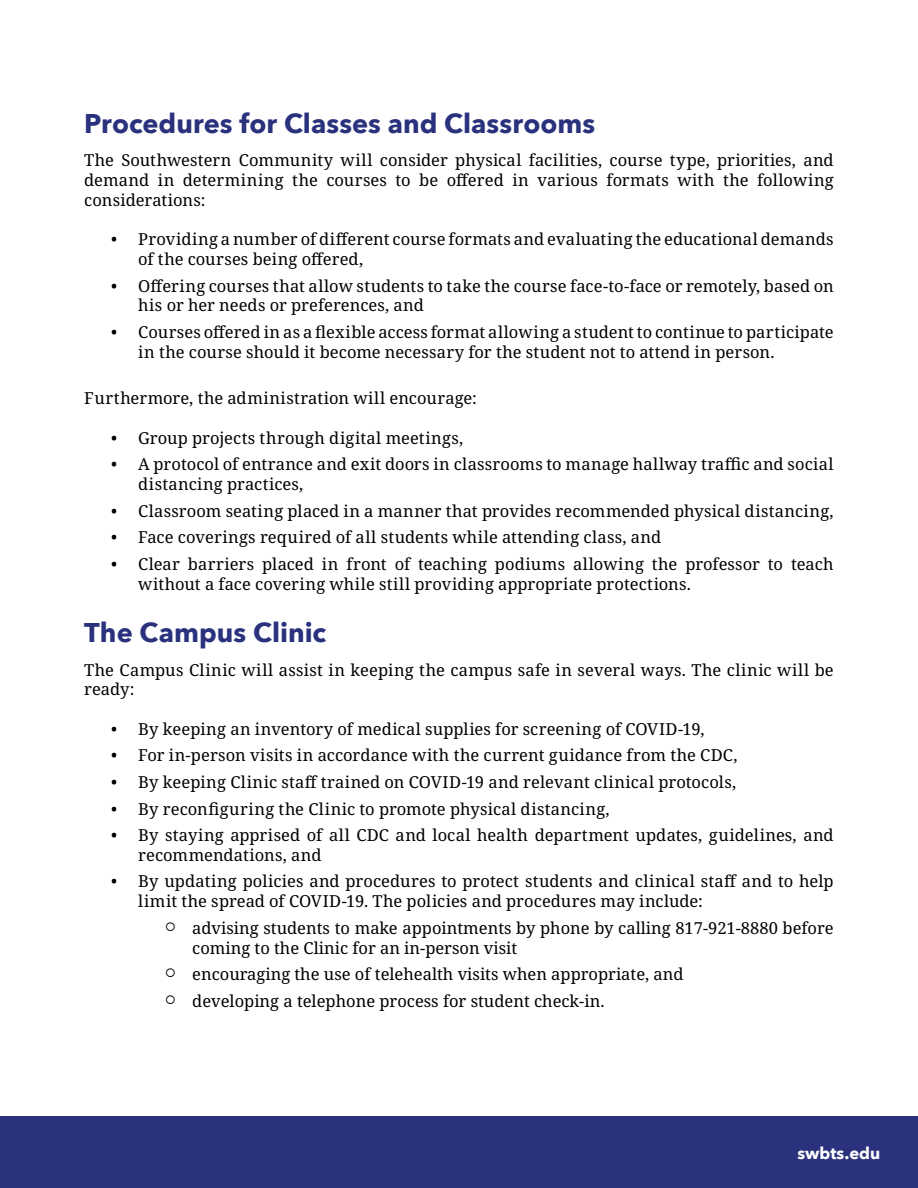
<style>
.page{position:relative;width:918px;height:1188px;background:#fff}
.page>*{position:absolute;margin:0;border:0;box-sizing:border-box;transform-origin:0 0}
.t1{font:700 27px "Avenir Next";color:#2a317d}
.t2{font:16.5px/19.8px "Noto Serif";letter-spacing:.005em;color:#000}
.t3{font:700 16.5px "Avenir Next";color:#fff}
</style>
<div class="page">
<div style="left:0;top:1117px;width:918px;height:71px;background:#2a317d"></div>
<h1 class="t1" style="left:84px;top:100px;width:512px">Procedures for Classes and Classrooms</h1>
<p class="t2" style="left:84px;top:151px;width:751px;text-align:justify">The Southwestern Community will consider physical facilities, course type, priorities, and demand in determining the courses to be offered in various formats with the following considerations:</p>
<p class="t2" style="left:138px;top:230px;width:697px;text-indent:-27px">• Providing a number of different course formats and evaluating the educational demands of the courses being offered,</p>
<p class="t2" style="left:138px;top:276px;width:697px;text-indent:-27px">• Offering courses that allow students to take the course face-to-face or remotely, based on his or her needs or preferences, and</p>
<p class="t2" style="left:138px;top:323px;width:697px;text-indent:-27px">• Courses offered in as a flexible access format allowing a student to continue to participate in the course should it become necessary for the student not to attend in person.</p>
<p class="t2" style="left:84px;top:389px;width:394px">Furthermore, the administration will encourage:</p>
<p class="t2" style="left:111px;top:428px;width:353px">• Group projects through digital meetings,</p>
<p class="t2" style="left:138px;top:455px;width:697px;text-indent:-27px">• A protocol of entrance and exit doors in classrooms to manage hallway traffic and social distancing practices,</p>
<p class="t2" style="left:111px;top:501px;width:724px">• Classroom seating placed in a manner that provides recommended physical distancing,</p>
<p class="t2" style="left:111px;top:528px;width:552px">• Face coverings required of all students while attending class, and</p>
<p class="t2" style="left:138px;top:554px;width:697px;text-indent:-27px">• Clear barriers placed in front of teaching podiums allowing the professor to teach without a face covering while still providing appropriate protections.</p>
<h1 class="t1" style="left:84px;top:609px;width:243px">The Campus Clinic</h1>
<p class="t2" style="left:84px;top:660px;width:751px">The Campus Clinic will assist in keeping the campus safe in several ways. The clinic will be ready:</p>
<p class="t2" style="left:111px;top:720px;width:595px">• By keeping an inventory of medical supplies for screening of COVID-19,</p>
<p class="t2" style="left:111px;top:746px;width:628px">• For in-person visits in accordance with the current guidance from the CDC,</p>
<p class="t2" style="left:111px;top:773px;width:626px">• By keeping Clinic staff trained on COVID-19 and relevant clinical protocols,</p>
<p class="t2" style="left:111px;top:799px;width:500px">• By reconfiguring the Clinic to promote physical distancing,</p>
<p class="t2" style="left:138px;top:826px;width:697px;text-indent:-27px">• By staying apprised of all CDC and local health department updates, guidelines, and recommendations, and</p>
<p class="t2" style="left:138px;top:872px;width:697px;text-indent:-27px">• By updating policies and procedures to protect students and clinical staff and to help limit the spread of COVID-19. The policies and procedures may include:</p>
<p class="t2" style="left:192px;top:919px;width:643px">advising students to make appointments by phone by calling 817-921-8880 before coming to the Clinic for an in-person visit</p>
<p class="t2" style="left:192px;top:961px;width:493px;line-height:26.5px">encouraging the use of telehealth visits when appropriate, and developing a telephone process for student check-in.</p>
<p class="t3" style="left:797px;top:1139px;width:84px">swbts.edu</p>
</div>
